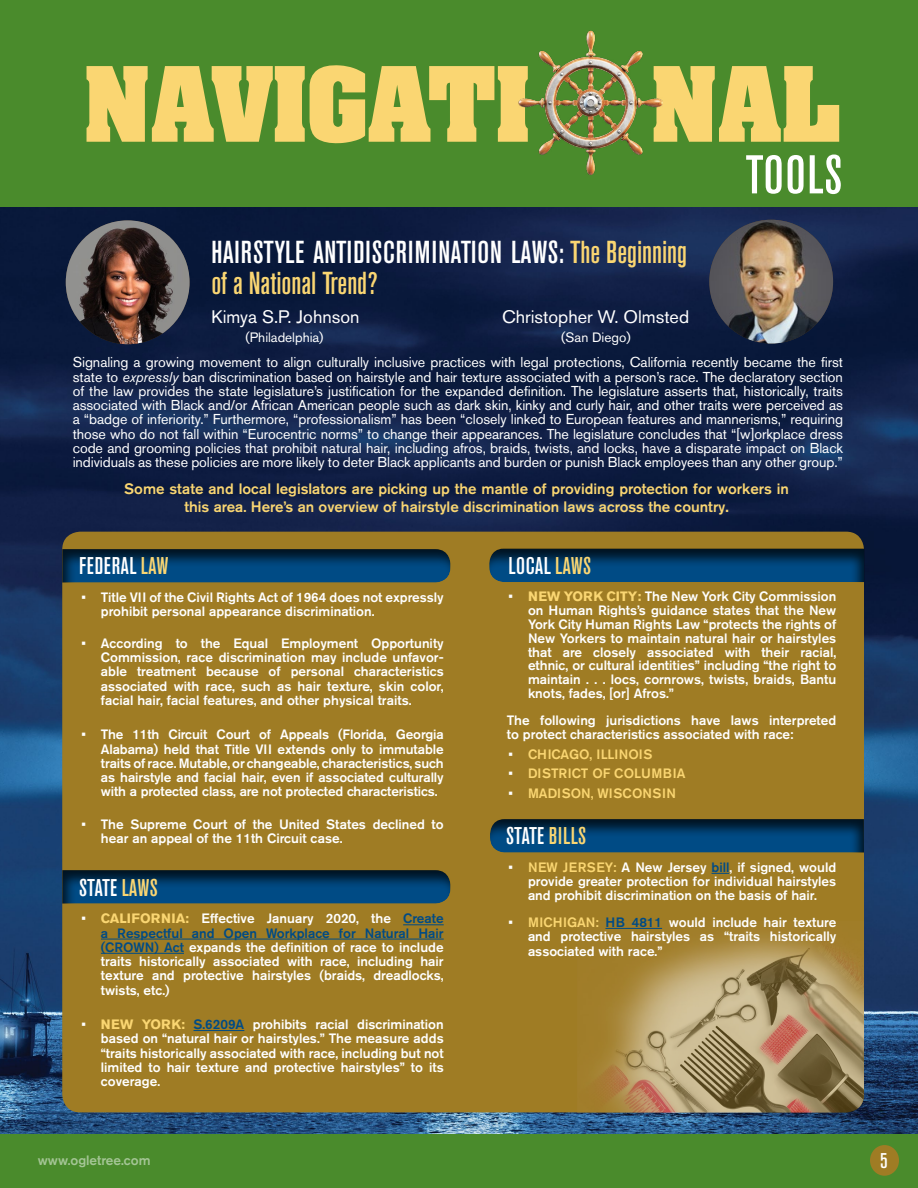
<style>
.page{position:relative;width:918px;height:1188px;background:#fff}
.page>*{position:absolute;margin:0;border:0;box-sizing:border-box;transform-origin:0 0}
.t1{font:700 88.2px "Aachen";color:#fad672}
.t2{font:500 condensed 54px "Akzidenz Grotesk BE";letter-spacing:.025em;color:#fff}
.t3{font:500 condensed 31.5px/31.5px "Akzidenz Grotesk BE";color:#fff}
.t4{font:500 condensed 24px "Akzidenz Grotesk BE";letter-spacing:.02em;color:#fff}
.t5{font:500 condensed 24px "Akzidenz Grotesk BE";color:#fff}
.t6{font:500 condensed 21.3px "Akzidenz Grotesk BE";color:#fff}
.t7{font:18px "Akzidenz Grotesk BE";color:#fff}
.t8{font:500 15px/18px "Akzidenz Grotesk BE";color:#fad672;text-align:center}
.t9{font:14.25px/14.2px "Akzidenz Grotesk BE";letter-spacing:-.005em;color:#fff;text-align:justify}
.t10{font:500 13.5px/14.2px "Akzidenz Grotesk BE";color:#fff;text-align:justify}
.t11{font:500 13.5px "Akzidenz Grotesk BE";color:#fad672}
.t12{font:13.5px "Akzidenz Grotesk BE";color:#fff}
.t13{font:500 13.5px "Akzidenz Grotesk BE";color:#a4c595}
.s1{color:#fad672}
.s2{font-style:italic}
.s3{font-size:16.5px}
.s4{font-weight:700;color:#fad672}
.s5{color:#004b85}
.s6{color:#fff}
</style>
<div class="page">
<img style="left:0;top:207px;width:918px;height:927px">
<div style="left:62px;top:532px;width:802px;height:580px;background:#9f7c24;border-radius:18px"></div>
<div style="left:0;top:0;width:918px;height:207px;background:#4a8b2c"></div>
<div style="left:0;top:1134px;width:918px;height:54px;background:#4a8b2c"></div>
<img style="left:66px;top:220px;width:124px;height:124px;border-radius:62px">
<img style="left:518px;top:31px;width:144px;height:144px">
<div style="left:870px;top:1145px;width:29px;height:31px;background:#9f7c24;border-radius:50%"></div>
<img style="left:709px;top:220px;width:124px;height:124px;border-radius:62px">
<div style="left:48px;top:859px;width:416px;height:45px;background:#000;opacity:.75"></div>
<div style="left:48px;top:538px;width:416px;height:45px;background:#000;opacity:.75"></div>
<div style="left:476px;top:537px;width:403px;height:45px;background:#000;opacity:.75"></div>
<hr style="left:403px;top:924px;width:41px;height:1px;background:#004b85">
<hr style="left:101px;top:939px;width:343px;height:1px;background:#004b85">
<hr style="left:101px;top:953px;width:83px;height:1px;background:#004b85">
<hr style="left:194px;top:1030px;width:50px;height:1px;background:#004b85">
<img style="left:577px;top:927px;width:287px;height:186px">
<div style="left:477px;top:808px;width:402px;height:45px;background:#000;opacity:.75"></div>
<svg style="left:712px;top:873px;width:18px;height:1px"></svg>
<hr style="left:605px;top:928px;width:57px;height:1px;background:#004b85">
<h1 class="t1" style="left:82px;top:37px;width:449px">NAVIGATI</h1>
<h1 class="t1" style="left:649px;top:37px;width:193px">NAL</h1>
<h2 class="t2" style="left:746px;top:144px;width:98px">TOOLS</h2>
<h3 class="t3" style="left:211px;top:236px;width:477px">HAIRSTYLE ANTIDISCRIMINATION LAWS: <span class="s1">The Beginning of a National Trend?</span></h3>
<h3 class="t7" style="left:211px;top:306px;width:150px">Kimya S.P. Johnson</h3>
<h3 class="t7" style="left:502px;top:306px;width:189px">Christopher W. Olmsted</h3>
<p class="t12" style="left:246px;top:329px;width:80px">(Philadelphia)</p>
<p class="t12" style="left:561px;top:329px;width:71px">(San Diego)</p>
<p class="t9" style="left:73px;top:355px;width:772px">Signaling a growing movement to align culturally inclusive practices with legal protections, California recently became the first state to <span class="s2">expressly</span> ban discrimination based on hairstyle and hair texture associated with a person’s race. The declaratory section of the law provides the state legislature’s justification for the expanded definition. The legislature asserts that, historically, traits associated with Black and/or African American people such as dark skin, kinky and curly hair, and other traits were perceived as a “badge of inferiority.” Furthermore, “professionalism” has been “closely linked to European features and mannerisms,” requiring those who do not fall within “Eurocentric norms” to change their appearances. The legislature concludes that “[w]orkplace dress code and grooming policies that prohibit natural hair, including afros, braids, twists, and locks, have a disparate impact on Black individuals as these policies are more likely to deter Black applicants and burden or punish Black employees than any other group.”</p>
<p class="t8" style="left:124px;top:479px;width:666px">Some state and local legislators are picking up the mantle of providing protection for workers in this area. Here’s an overview of hairstyle discrimination laws across the country<span class="s3">.</span></p>
<h3 class="t4" style="left:79px;top:553px;width:91px">FEDERAL <span class="s1">LAW</span></h3>
<p class="t10" style="left:101px;top:590px;width:344px;text-indent:-19px">• Title VII of the Civil Rights Act of 1964 does not expressly prohibit personal appearance discrimination.</p>
<p class="t10" style="left:101px;top:636px;width:344px;text-indent:-19px">• According to the Equal Employment Opportunity Commission, race discrimination may include unfavor&shy;able treatment because of personal characteristics associated with race, such as hair texture, skin color, facial hair, facial features, and other physical traits.</p>
<p class="t10" style="left:101px;top:727px;width:344px;text-indent:-19px">• The 11th Circuit Court of Appeals (Florida, Georgia Alabama) held that Title VII extends only to immutable traits of race. Mutable, or changeable, characteristics, such as hairstyle and facial hair, even if associated culturally with a protected class, are not protected characteristics.</p>
<p class="t10" style="left:101px;top:818px;width:344px;line-height:13.5px;text-indent:-19px">• The Supreme Court of the United States declined to hear an appeal of the 11th Circuit case.</p>
<h3 class="t5" style="left:79px;top:874px;width:80px">STATE <span class="s1">LAWS</span></h3>
<p class="t10" style="left:101px;top:911px;width:344px;text-indent:-19px">• <span class="s4">CALIFORNIA:</span> Effective January 2020, the <span class="s5">Create a Respectful and Open Workplace for Natural Hair (CROWN) Act</span> expands the definition of race to include traits historically associated with race, including hair texture and protective hairstyles (braids, dreadlocks, twists, etc.)</p>
<p class="t10" style="left:101px;top:1017px;width:344px;text-indent:-19px">• <span class="s4">NEW YORK:</span> <span class="s5">S.6209A</span> prohibits racial discrimination based on “natural hair or hairstyles.” The measure adds “traits historically associated with race, including but not limited to hair texture and protective hairstyles” to its coverage.</p>
<p class="t13" style="left:38px;top:1152px;width:114px">www.ogletree.com</p>
<h3 class="t4" style="left:509px;top:552px;width:84px">LOCAL <span class="s1">LAWS</span></h3>
<p class="t10" style="left:528px;top:589px;width:310px;line-height:13.8px;text-indent:-19px">• <span class="s4">NEW YORK CITY:</span> The New York City Commission on Human Rights’s guidance states that the New York City Human Rights Law “protects the rights of New Yorkers to maintain natural hair or hairstyles that are closely associated with their racial, ethnic, or cultural identities” including “the right to maintain . . . locs, cornrows, twists, braids, Bantu knots, fades, [or] Afros.”</p>
<p class="t10" style="left:507px;top:714px;width:331px;line-height:13.8px">The following jurisdictions have laws interpreted to protect characteristics associated with race:</p>
<p class="t11" style="left:509px;top:746px;width:145px"><span class="s6">•</span> CHICAGO, ILLINOIS</p>
<p class="t11" style="left:509px;top:765px;width:178px"><span class="s6">•</span> DISTRICT OF COLUMBIA</p>
<p class="t11" style="left:509px;top:785px;width:169px"><span class="s6">•</span> MADISON, WISCONSIN</p>
<h3 class="t4" style="left:506px;top:822px;width:82px">STATE <span class="s1">BILLS</span></h3>
<p class="t10" style="left:528px;top:860px;width:310px;text-indent:-19px">• <span class="s1">NEW JERSEY:</span> A New Jersey <span class="s5">bill</span>, if signed, would provide greater protection for individual hairstyles and prohibit discrimination on the basis of hair.</p>
<p class="t10" style="left:528px;top:915px;width:310px;text-indent:-19px">• <span class="s1">MICHIGAN:</span> <span class="s5">HB 4811</span> would include hair texture and protective hairstyles as “traits historically associated with race.”</p>
<h3 class="t6" style="left:880px;top:1149px;width:9px">5</h3>
</div>
